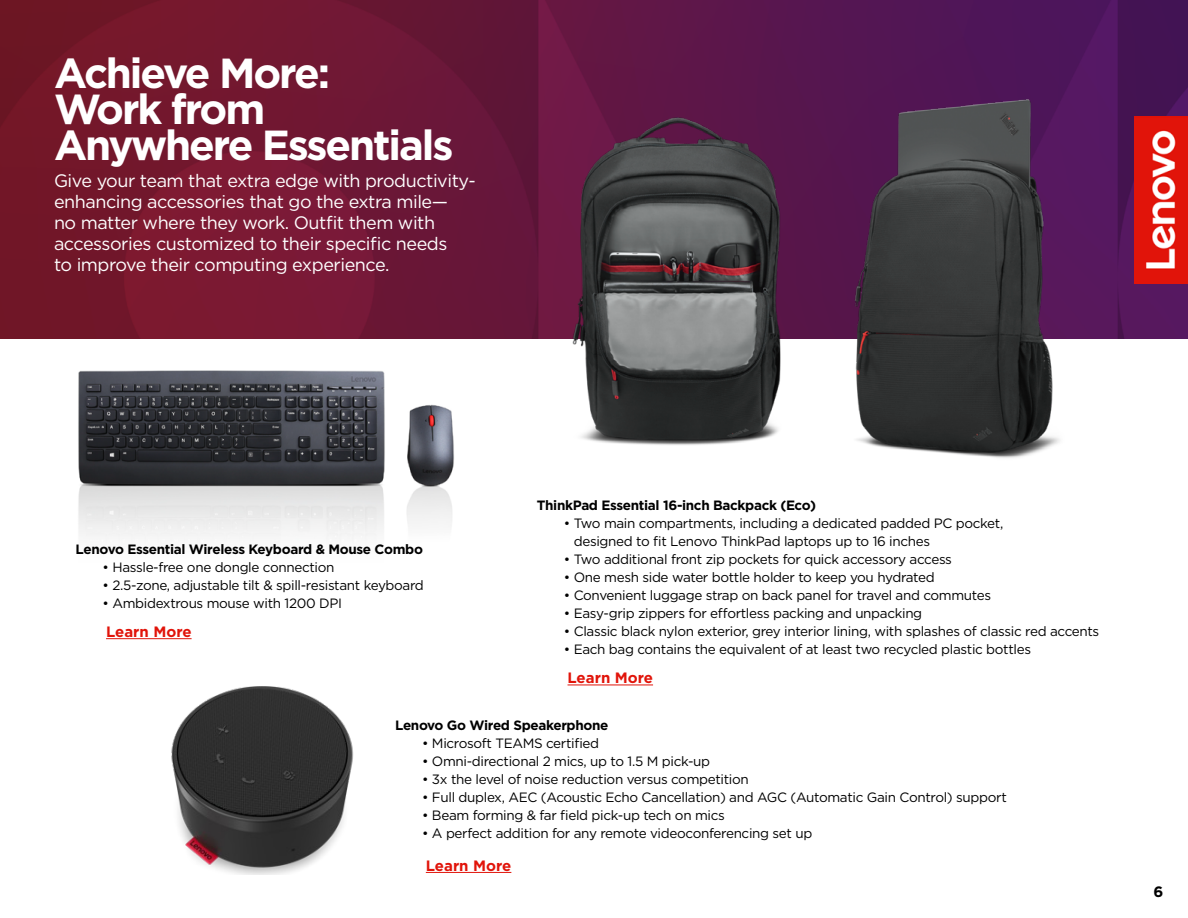
<style>
.page{position:relative;width:1188px;height:918px;background:#fff}
.page>*{position:absolute;margin:0;border:0;box-sizing:border-box;transform-origin:0 0}
.t1{font:700 42px/36px "Gotham";letter-spacing:-.05em;color:#fff}
.t2{font:18px/21px "Gotham";letter-spacing:-.025em;color:#fff}
.t3{font:700 15px "Gotham";color:#e1140a}
.t4{font:700 15px "Gotham";color:#000}
.t5{font:13.5px/18px "Gotham";letter-spacing:-.025em;color:#000}
.t6{font:700 13.5px "Gotham";letter-spacing:-.025em;color:#000}
</style>
<div class="page">
<img style="left:0;top:0;width:1188px;height:339px">
<img style="left:1134px;top:117px;width:54px;height:167px">
<img style="left:537px;top:89px;width:272px;height:356px">
<img style="left:809px;top:89px;width:286px;height:369px">
<hr style="left:568px;top:685px;width:85px;height:1px;background:#e1140a">
<img style="left:78px;top:370px;width:376px;height:169px">
<hr style="left:106px;top:638px;width:86px;height:1px;background:#e1140a">
<hr style="left:426px;top:872px;width:85px;height:1px;background:#e1140a">
<img style="left:171px;top:686px;width:183px;height:188px">
<h1 class="t1" style="left:54px;top:54px;width:401px">Achieve More:<br>Work from<br>Anywhere Essentials</h1>
<h2 class="t2" style="left:54px;top:169px;width:423px">Give your team that extra edge with productivity&shy;enhancing accessories that go the extra mile—<br>no matter where they work. Outfit them with accessories customized to their specific needs<br>to improve their computing experience.</h2>
<p class="t6" style="left:76px;top:540px;width:349px">Lenovo Essential Wireless Keyboard &amp; Mouse Combo</p>
<p class="t5" style="left:103px;top:558px;width:233px">• Hassle-free one dongle connection</p>
<p class="t5" style="left:103px;top:576px;width:323px">• 2.5-zone, adjustable tilt &amp; spill-resistant keyboard</p>
<p class="t5" style="left:103px;top:594px;width:241px">• Ambidextrous mouse with 1200 DPI</p>
<p class="t3" style="left:106px;top:622px;width:87px">Learn More</p>
<p class="t6" style="left:537px;top:496px;width:281px">ThinkPad Essential 16-inch Backpack (Eco)</p>
<p class="t5" style="left:574px;top:514px;width:431px;text-indent:-10px">• Two main compartments, including a dedicated padded PC pocket, designed to fit Lenovo ThinkPad laptops up to 16 inches</p>
<p class="t5" style="left:564px;top:550px;width:390px">• Two additional front zip pockets for quick accessory access</p>
<p class="t5" style="left:564px;top:568px;width:372px">• One mesh side water bottle holder to keep you hydrated</p>
<p class="t5" style="left:564px;top:586px;width:429px">• Convenient luggage strap on back panel for travel and commutes</p>
<p class="t5" style="left:564px;top:604px;width:360px">• Easy-grip zippers for effortless packing and unpacking</p>
<p class="t5" style="left:564px;top:622px;width:537px">• Classic black nylon exterior, grey interior lining, with splashes of classic red accents</p>
<p class="t5" style="left:564px;top:640px;width:469px">• Each bag contains the equivalent of at least two recycled plastic bottles</p>
<p class="t3" style="left:568px;top:668px;width:87px">Learn More</p>
<p class="t6" style="left:395px;top:717px;width:215px">Lenovo Go Wired Speakerphone</p>
<p class="t5" style="left:422px;top:734px;width:179px">• Microsoft TEAMS certified</p>
<p class="t5" style="left:422px;top:752px;width:290px">• Omni-directional 2 mics, up to 1.5 M pick-up</p>
<p class="t5" style="left:422px;top:770px;width:328px">• 3x the level of noise reduction versus competition</p>
<p class="t5" style="left:422px;top:788px;width:586px">• Full duplex, AEC (Acoustic Echo Cancellation) and AGC (Automatic Gain Control) support</p>
<p class="t5" style="left:422px;top:806px;width:304px">• Beam forming &amp; far field pick-up tech on mics</p>
<p class="t5" style="left:422px;top:824px;width:392px">• A perfect addition for any remote videoconferencing set up</p>
<p class="t3" style="left:426px;top:856px;width:87px">Learn More</p>
<p class="t4" style="left:1153px;top:881px;width:11px">6</p>
</div>
